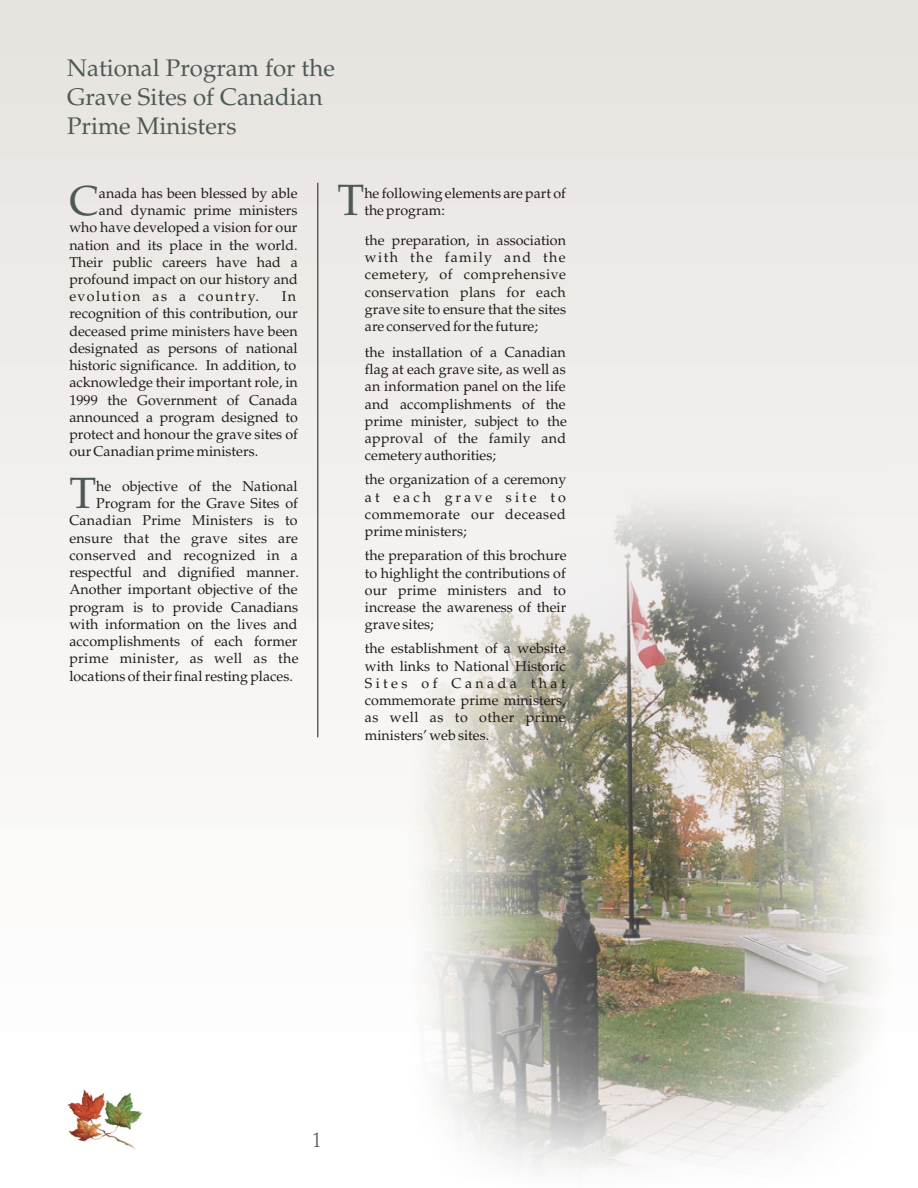
<style>
.page{position:relative;width:918px;height:1188px;background:#fff}
.page>*{position:absolute;margin:0;border:0;box-sizing:border-box;transform-origin:0 0}
.t1{font:43.8px "Palatino";color:#4d5957}
.t2{font:41.7px "Palatino";color:#4d5957}
.t3{font:24px/29.1px "Palatino";color:#4d5957}
.t4{font:21px "Palatino";color:#4d5957;scale:.79 1}
.t5{font:14.25px/17.2px "Palatino";color:#1f1a17;text-align:justify}
.t6{font:14.25px "Palatino";letter-spacing:.025em;color:#1f1a17}
.t7{font:14.25px "Palatino";letter-spacing:.095em;color:#1f1a17}
</style>
<div class="page">
<img style="left:68px;top:1089px;width:74px;height:61px">
<img style="left:1px;top:0;width:916px;height:738px">
<img style="left:382px;top:462px;width:513px;height:711px">
<hr style="left:318px;top:183px;width:1px;height:554px;background:#1f1a17">
<h3 class="t3" style="left:67px;top:54px;width:269px">National Program for the<br>Grave Sites of Canadian<br>Prime Ministers</h3>
<h2 class="t2" style="left:69px;top:176px;width:31px">C</h2>
<p class="t5" style="left:99px;top:185px;width:200px">anada has been blessed by able</p>
<p class="t5" style="left:99px;top:202px;width:200px">and dynamic prime ministers</p>
<p class="t5" style="left:69px;top:219px;width:230px">who have developed a vision for our</p>
<p class="t5" style="left:69px;top:236px;width:230px">nation and its place in the world.</p>
<p class="t5" style="left:69px;top:254px;width:230px">Their public careers have had a</p>
<p class="t5" style="left:69px;top:271px;width:230px">profound impact on our history and</p>
<p class="t7" style="left:69px;top:288px;width:191px">evolution as a country.</p>
<p class="t5" style="left:69px;top:288px;width:230px;text-indent:212px">In recognition of this contribution, our deceased prime ministers have been designated as persons of national historic significance. In addition, to acknowledge their important role, in 1999 the Government of Canada announced a program designed to protect and honour the grave sites of our Canadian prime ministers.</p>
<p class="t5" style="left:96px;top:478px;width:203px">he objective of the National</p>
<p class="t5" style="left:96px;top:495px;width:203px">Program for the Grave Sites of</p>
<p class="t5" style="left:69px;top:512px;width:230px">Canadian Prime Ministers is to</p>
<p class="t5" style="left:69px;top:529px;width:230px">ensure that the grave sites are</p>
<p class="t6" style="left:69px;top:547px;width:230px">conserved and recognized in a</p>
<p class="t5" style="left:69px;top:564px;width:231px">respectful and dignified manner.</p>
<p class="t5" style="left:69px;top:581px;width:230px">Another important objective of the</p>
<p class="t5" style="left:69px;top:598px;width:230px">program is to provide Canadians</p>
<p class="t5" style="left:69px;top:616px;width:230px">with information on the lives and</p>
<p class="t5" style="left:69px;top:633px;width:230px">accomplishments of each former</p>
<p class="t6" style="left:69px;top:650px;width:231px">prime minister, as well as the</p>
<p class="t5" style="left:69px;top:667px;width:225px">locations of their final resting places.</p>
<h1 class="t1" style="left:69px;top:467px;width:28px">T</h1>
<h1 class="t1" style="left:338px;top:175px;width:28px">T</h1>
<p class="t5" style="left:364px;top:185px;width:203px">he following elements are part of the program:</p>
<p class="t5" style="left:365px;top:232px;width:203px">the preparation, in association with the family and the cemetery, of comprehensive conservation plans for each grave site to ensure that the sites are conserved for the future;</p>
<p class="t5" style="left:365px;top:344px;width:203px">the installation of a Canadian flag at each grave site, as well as an information panel on the life and accomplishments of the prime minister, subject to the approval of the family and cemetery authorities;</p>
<p class="t5" style="left:365px;top:471px;width:203px">the organization of a ceremony at each grave site to commemorate our deceased prime ministers;</p>
<p class="t5" style="left:365px;top:547px;width:203px">the preparation of this brochure to highlight the contributions of our prime ministers and to increase the awareness of their grave sites;</p>
<p class="t5" style="left:365px;top:640px;width:202px">the establishment of a website with links to National Historic Sites of Canada that commemorate prime ministers, as well as to other prime ministers’ web sites.</p>
<h3 class="t4" style="left:313px;top:1128px;width:12px">1</h3>
</div>
